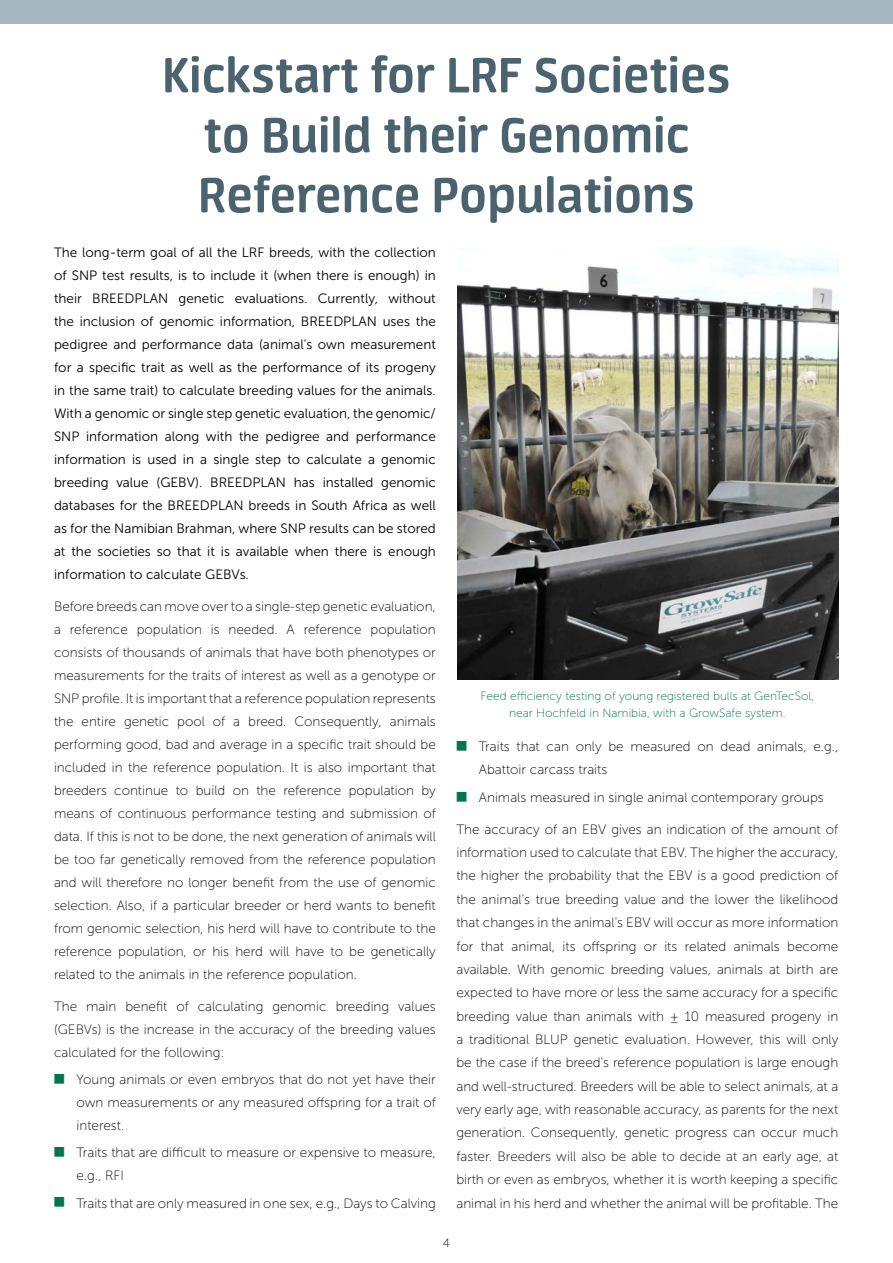
<style>
.page{position:relative;width:893px;height:1263px;background:#fff}
.page>*{position:absolute;margin:0;border:0;box-sizing:border-box;transform-origin:0 0}
.t1{font:700 55.5px/60px "Neuron";color:#4a636f;text-align:center}
.t2{font:13.5px/23.1px "Museo Sans 100";color:#000;text-align:justify}
.t3{font:13.5px/23.1px "Museo Sans 300";color:#000;text-align:justify}
.t4{font:12px/16.5px "Museo Sans 100";color:#00774a;text-align:center}
.t5{font:12px "Museo Sans 100";color:#000}
</style>
<div class="page">
<div style="left:0;top:0;width:893px;height:23px;background:#a4b5bf"></div>
<img style="left:457px;top:247px;width:381px;height:433px">
<h1 class="t1" style="left:162px;top:45px;width:570px">Kickstart for LRF Societies to Build their Genomic<br>Reference Populations</h1>
<p class="t3" style="left:54px;top:241px;width:383px">The long-term goal of all the LRF breeds, with the collection of SNP test results, is to include it (when there is enough) in their BREEDPLAN genetic evaluations. Currently, without the inclusion of genomic information, BREEDPLAN uses the pedigree and performance data (animal's own measurement for a specific trait as well as the performance of its progeny in the same trait) to calculate breeding values for the animals.<br>With a genomic or single step genetic evaluation, the genomic/ SNP information along with the pedigree and performance information is used in a single step to calculate a genomic breeding value (GEBV). BREEDPLAN has installed genomic databases for the BREEDPLAN breeds in South Africa as well as for the Namibian Brahman, where SNP results can be stored at the societies so that it is available when there is enough information to calculate GEBVs.</p>
<p class="t2" style="left:54px;top:595px;width:383px">Before breeds can move over to a single-step genetic evaluation, a reference population is needed. A reference population consists of thousands of animals that have both phenotypes or measurements for the traits of interest as well as a genotype or SNP profile. It is important that a reference population represents the entire genetic pool of a breed. Consequently, animals performing good, bad and average in a specific trait should be included in the reference population. It is also important that breeders continue to build on the reference population by means of continuous performance testing and submission of data. If this is not to be done, the next generation of animals will be too far genetically removed from the reference population and will therefore no longer benefit from the use of genomic selection. Also, if a particular breeder or herd wants to benefit from genomic selection, his herd will have to contribute to the reference population, or his herd will have to be genetically related to the animals in the reference population.</p>
<p class="t2" style="left:54px;top:995px;width:383px">The main benefit of calculating genomic breeding values (GEBVs) is the increase in the accuracy of the breeding values calculated for the following:</p>
<p class="t2" style="left:77px;top:1068px;width:361px;text-indent:-23px"><sup>■</sup> Young animals or even embryos that do not yet have their own measurements or any measured offspring for a trait of interest.</p>
<p class="t2" style="left:77px;top:1141px;width:361px;text-indent:-23px"><sup>■</sup> Traits that are difficult to measure or expensive to measure, e.g., RFI</p>
<p class="t2" style="left:54px;top:1192px;width:383px"><sup>■</sup> Traits that are only measured in one sex, e.g., Days to Calving</p>
<p class="t4" style="left:480px;top:688px;width:335px">Feed efficiency testing of young registered bulls at GenTecSol, near Hochfeld in Namibia, with a GrowSafe system.</p>
<p class="t2" style="left:479px;top:734px;width:361px;text-indent:-23px"><sup>■</sup> Traits that can only be measured on dead animals, e.g.,<br>Abattoir carcass traits</p>
<p class="t2" style="left:456px;top:786px;width:369px"><sup>■</sup> Animals measured in single animal contemporary groups</p>
<p class="t2" style="left:456px;top:817px;width:383px">The accuracy of an EBV gives an indication of the amount of information used to calculate that EBV. The higher the accuracy, the higher the probability that the EBV is a good prediction of the animal's true breeding value and the lower the likelihood that changes in the animal's EBV will occur as more information for that animal, its offspring or its related animals become available. With genomic breeding values, animals at birth are expected to have more or less the same accuracy for a specific breeding value than animals with ± 10 measured progeny in a traditional BLUP genetic evaluation. However, this will only be the case if the breed's reference population is large enough and well-structured. Breeders will be able to select animals, at a very early age, with reasonable accuracy, as parents for the next generation. Consequently, genetic progress can occur much faster. Breeders will also be able to decide at an early age, at birth or even as embryos, whether it is worth keeping a specific animal in his herd and whether the animal will be profitable. The</p>
<p class="t5" style="left:443px;top:1236px;width:9px">4</p>
</div>
